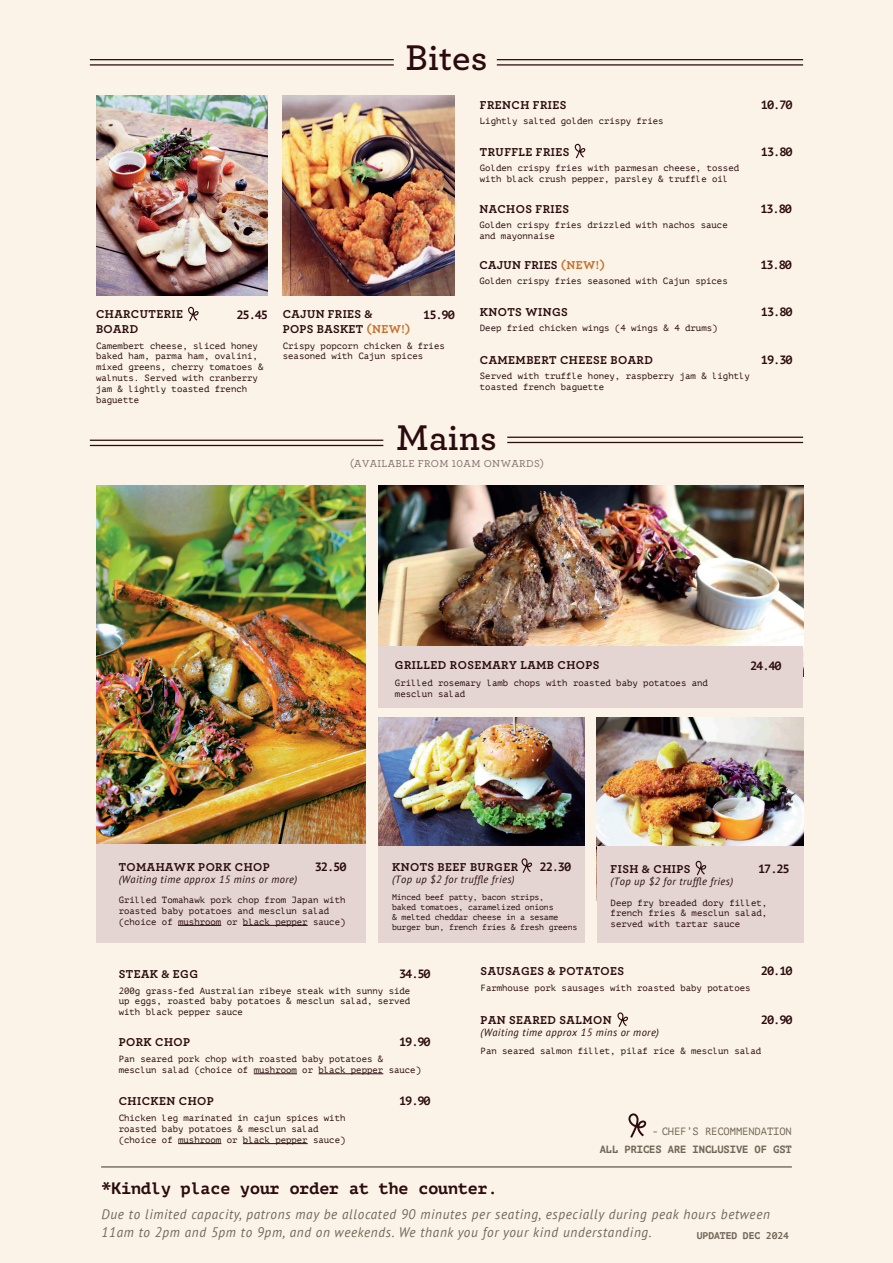
<style>
.page{position:relative;width:893px;height:1263px;background:#fbf3e7}
.page>*{position:absolute;margin:0;border:0;box-sizing:border-box;transform-origin:0 0}
.t1{font:600 37.5px "Archer";color:#2b0b0f}
.t2{font:700 16.5px "PT Mono";color:#2b0b0f}
.t3{font:italic 13.8px/18px "PT Sans";letter-spacing:.05em;color:#726658;scale:.96 1}
.t4{font:700 12px/14.4px "Archer";letter-spacing:.035em;color:#2b0b0f}
.t5{font:700 12px "PT Mono";letter-spacing:-.09em;color:#2b0b0f}
.t6{font:italic 10.5px "PT Sans";letter-spacing:.035em;color:#2b0b0f}
.t7{font:700 10.5px "PT Mono";letter-spacing:-.01em;color:#726658}
.t8{font:500 10.5px "Archer";letter-spacing:.035em;color:#806c6c}
.t9{font:10.5px "PT Mono";letter-spacing:-.01em;color:#726658}
.t10{font:700 9.75px "PT Mono";letter-spacing:-.01em;color:#726658}
.t11{font:9px/10.8px "PT Mono";color:#2b0b0f}
.t12{font:8.25px/9.9px "PT Mono";letter-spacing:-.025em;color:#2b0b0f}
.s1{color:#c66d27}
</style>
<div class="page">
<hr style="left:101px;top:1167px;width:691px;height:1px;background:#3e3221">
<svg style="left:628px;top:1113px;width:18px;height:25px"></svg>
<hr style="left:90px;top:445px;width:293px;height:1px;background:#2b0b0f">
<hr style="left:90px;top:440px;width:293px;height:1px;background:#2b0b0f">
<hr style="left:507px;top:442px;width:296px;height:1px;background:#2b0b0f">
<hr style="left:507px;top:437px;width:296px;height:1px;background:#2b0b0f">
<hr style="left:254px;top:1073px;width:43px;height:1px;background:#2b0b0f">
<hr style="left:319px;top:1073px;width:64px;height:1px;background:#2b0b0f">
<hr style="left:178px;top:1143px;width:43px;height:1px;background:#2b0b0f">
<hr style="left:243px;top:1143px;width:65px;height:1px;background:#2b0b0f">
<svg style="left:617px;top:1012px;width:11px;height:15px"></svg>
<img style="left:96px;top:486px;width:270px;height:358px">
<div style="left:96px;top:844px;width:270px;height:99px;background:#e4d5d3"></div>
<hr style="left:178px;top:925px;width:43px;height:1px;background:#2b0b0f">
<hr style="left:243px;top:925px;width:65px;height:1px;background:#2b0b0f">
<img style="left:378px;top:486px;width:425px;height:160px">
<div style="left:378px;top:646px;width:425px;height:62px;background:#e4d5d3"></div>
<img style="left:597px;top:718px;width:206px;height:128px">
<div style="left:597px;top:846px;width:206px;height:97px;background:#e4d5d3"></div>
<svg style="left:695px;top:861px;width:11px;height:14px"></svg>
<img style="left:378px;top:718px;width:207px;height:128px">
<div style="left:378px;top:846px;width:207px;height:97px;background:#e4d5d3"></div>
<svg style="left:521px;top:858px;width:11px;height:15px"></svg>
<img style="left:283px;top:96px;width:171px;height:200px">
<img style="left:96px;top:96px;width:172px;height:200px">
<svg style="left:575px;top:144px;width:10px;height:14px"></svg>
<svg style="left:188px;top:307px;width:11px;height:14px"></svg>
<hr style="left:90px;top:64px;width:304px;height:2px;background:#2b0b0f">
<hr style="left:90px;top:59px;width:304px;height:1px;background:#2b0b0f">
<hr style="left:497px;top:64px;width:306px;height:2px;background:#2b0b0f">
<hr style="left:497px;top:59px;width:306px;height:1px;background:#2b0b0f">
<h1 class="t1" style="left:406px;top:29px;width:83px">Bites</h1>
<h3 class="t4" style="left:480px;top:97px;width:88px">FRENCH FRIES</h3>
<p class="t11" style="left:480px;top:116px;width:185px">Lightly salted golden crispy fries</p>
<h3 class="t4" style="left:480px;top:144px;width:91px">TRUFFLE FRIES</h3>
<p class="t11" style="left:480px;top:163px;width:261px">Golden crispy fries with parmesan cheese, tossed with black crush pepper, parsley &amp; truffle oil</p>
<h3 class="t5" style="left:761px;top:98px;width:33px">10.70</h3>
<h3 class="t5" style="left:761px;top:145px;width:33px">13.80</h3>
<h3 class="t5" style="left:236px;top:307px;width:33px">25.45</h3>
<h3 class="t5" style="left:423px;top:307px;width:33px">15.90</h3>
<h3 class="t4" style="left:96px;top:306px;width:89px">CHARCUTERIE<br>BOARD</h3>
<p class="t11" style="left:96px;top:340px;width:169px">Camembert cheese, sliced honey baked ham, parma ham, ovalini, mixed greens, cherry tomatoes &amp; walnuts. Served with cranberry jam &amp; lightly toasted french baguette</p>
<h3 class="t4" style="left:283px;top:306px;width:129px">CAJUN FRIES &amp;<br>POPS BASKET <span class="s1">(NEW!)</span></h3>
<p class="t11" style="left:283px;top:340px;width:164px">Crispy popcorn chicken &amp; fries seasoned with Cajun spices</p>
<h3 class="t5" style="left:760px;top:202px;width:33px">13.80</h3>
<h3 class="t4" style="left:479px;top:201px;width:91px">NACHOS FRIES</h3>
<p class="t11" style="left:479px;top:220px;width:250px">Golden crispy fries drizzled with nachos sauce and mayonnaise</p>
<h3 class="t4" style="left:479px;top:257px;width:127px">CAJUN FRIES <span class="s1">(NEW!)</span></h3>
<h3 class="t5" style="left:760px;top:258px;width:33px">13.80</h3>
<p class="t11" style="left:479px;top:276px;width:250px">Golden crispy fries seasoned with Cajun spices</p>
<h3 class="t4" style="left:480px;top:304px;width:89px">KNOTS WINGS</h3>
<p class="t11" style="left:480px;top:323px;width:239px">Deep fried chicken wings (4 wings &amp; 4 drums)</p>
<h3 class="t4" style="left:480px;top:352px;width:174px">CAMEMBERT CHEESE BOARD</h3>
<p class="t11" style="left:480px;top:371px;width:272px">Served with truffle honey, raspberry jam &amp; lightly toasted french baguette</p>
<h3 class="t5" style="left:761px;top:305px;width:33px">13.80</h3>
<h3 class="t5" style="left:761px;top:353px;width:33px">19.30</h3>
<h1 class="t1" style="left:396px;top:410px;width:102px">Mains</h1>
<p class="t8" style="left:350px;top:455px;width:195px">(AVAILABLE FROM 10AM ONWARDS)</p>
<h3 class="t4" style="left:395px;top:657px;width:206px">GRILLED ROSEMARY LAMB CHOPS</h3>
<h3 class="t5" style="left:750px;top:658px;width:33px">24.40</h3>
<p class="t11" style="left:395px;top:677px;width:315px">Grilled rosemary lamb chops with roasted baby potatoes and mesclun salad</p>
<h3 class="t5" style="left:315px;top:860px;width:33px">32.50</h3>
<p class="t11" style="left:119px;top:895px;width:228px">Grilled Tomahawk pork chop from Japan with roasted baby potatoes and mesclun salad (choice of mushroom or black pepper sauce)</p>
<h3 class="t4" style="left:119px;top:859px;width:152px">TOMAHAWK PORK CHOP</h3>
<p class="t6" style="left:119px;top:873px;width:180px">(Waiting time approx 15 mins or more)</p>
<h3 class="t5" style="left:540px;top:860px;width:33px">22.30</h3>
<p class="t12" style="left:392px;top:892px;width:187px">Minced beef patty, bacon strips,<br>baked tomatoes, caramelized onions<br>&amp; melted cheddar cheese in a sesame burger bun, french fries &amp; fresh greens</p>
<h3 class="t4" style="left:392px;top:859px;width:127px">KNOTS BEEF BURGER</h3>
<p class="t6" style="left:392px;top:873px;width:124px">(Top up $2 for truffle fries)</p>
<h3 class="t5" style="left:758px;top:862px;width:33px">17.25</h3>
<p class="t11" style="left:611px;top:897px;width:158px;text-align:justify">Deep fry breaded dory fillet, french fries &amp; mesclun salad, served with tartar sauce</p>
<h3 class="t4" style="left:611px;top:861px;width:81px">FISH &amp; CHIPS</h3>
<p class="t6" style="left:611px;top:875px;width:124px">(Top up $2 for truffle fries)</p>
<h3 class="t4" style="left:119px;top:966px;width:81px">STEAK &amp; EGG</h3>
<h3 class="t5" style="left:761px;top:963px;width:33px">20.10</h3>
<h3 class="t4" style="left:481px;top:963px;width:145px">SAUSAGES &amp; POTATOES</h3>
<p class="t11" style="left:481px;top:982px;width:271px">Farmhouse pork sausages with roasted baby potatoes</p>
<h3 class="t5" style="left:399px;top:967px;width:33px">34.50</h3>
<p class="t11" style="left:119px;top:985px;width:293px;text-align:justify">200g grass-fed Australian ribeye steak with sunny side up eggs, roasted baby potatoes &amp; mesclun salad, served with black pepper sauce</p>
<h3 class="t5" style="left:761px;top:1012px;width:33px">20.90</h3>
<h3 class="t4" style="left:481px;top:1012px;width:133px">PAN SEARED SALMON</h3>
<p class="t6" style="left:481px;top:1026px;width:180px">(Waiting time approx 15 mins or more)</p>
<p class="t11" style="left:481px;top:1045px;width:282px">Pan seared salmon fillet, pilaf rice &amp; mesclun salad</p>
<h3 class="t5" style="left:399px;top:1034px;width:33px">19.90</h3>
<h3 class="t4" style="left:119px;top:1034px;width:73px">PORK CHOP</h3>
<p class="t11" style="left:119px;top:1054px;width:304px">Pan seared pork chop with roasted baby potatoes &amp; mesclun salad (choice of mushroom or black pepper sauce)</p>
<h3 class="t4" style="left:119px;top:1093px;width:96px">CHICKEN CHOP</h3>
<p class="t11" style="left:119px;top:1113px;width:228px">Chicken leg marinated in cajun spices with roasted baby potatoes &amp; mesclun salad (choice of mushroom or black pepper sauce)</p>
<h3 class="t5" style="left:399px;top:1093px;width:33px">19.90</h3>
<p class="t9" style="left:652px;top:1126px;width:141px">- CHEF’S RECOMMENDATION</p>
<p class="t7" style="left:600px;top:1143px;width:194px">ALL PRICES ARE INCLUSIVE OF GST</p>
<h2 class="t2" style="left:102px;top:1178px;width:398px">*Kindly place your order at the counter.</h2>
<h3 class="t3" style="left:102px;top:1205px;width:698px">Due to limited capacity, patrons may be allocated 90 minutes per seating, especially during peak hours between<br>11am to 2pm and 5pm to 9pm, and on weekends. We thank you for your kind understanding.</h3>
<p class="t10" style="left:697px;top:1229px;width:94px">UPDATED DEC 2024</p>
</div>
